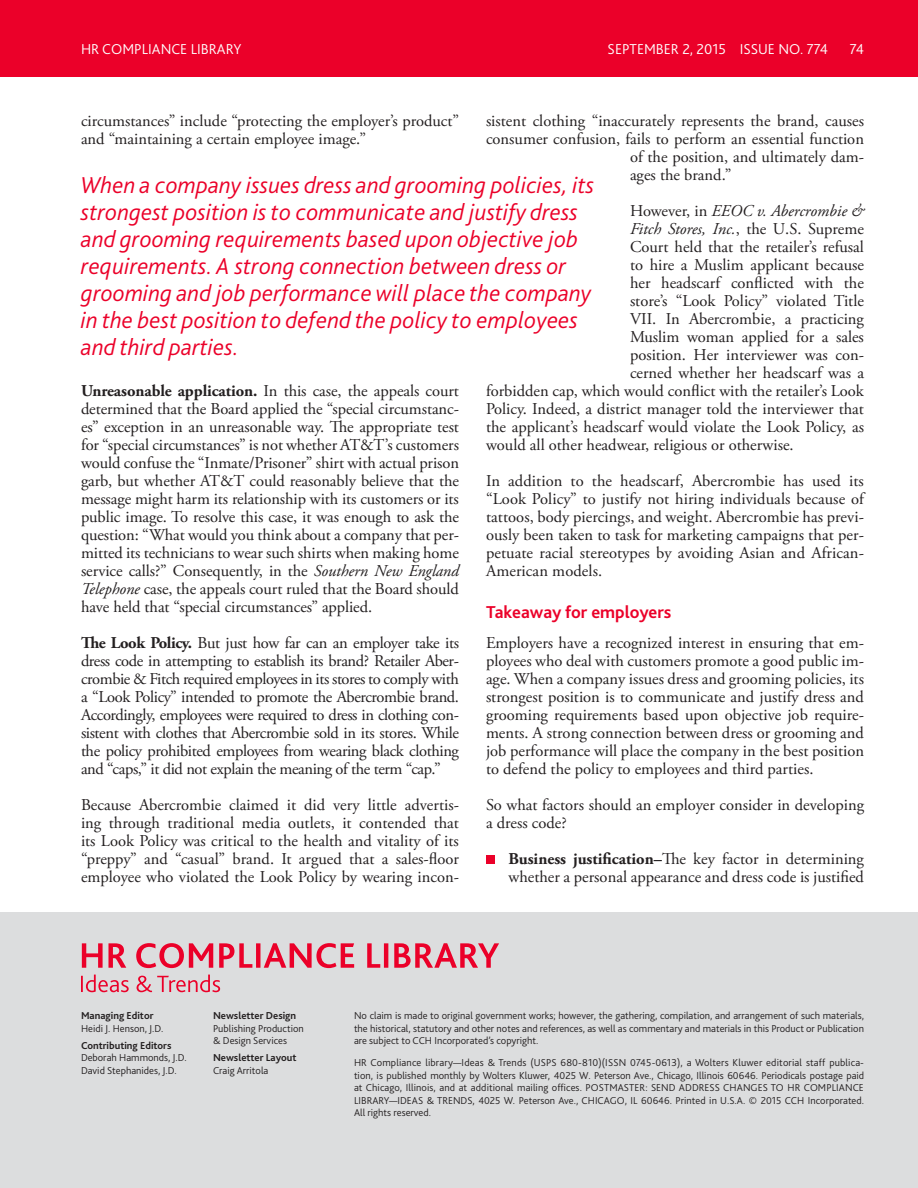
<style>
.page{position:relative;width:918px;height:1188px;background:#fff}
.page>*{position:absolute;margin:0;border:0;box-sizing:border-box;transform-origin:0 0}
.Pull_Quote_A{font:italic 300 24px/27px "Bliss 2";letter-spacing:.005em;color:#eb0029}
.H2_A{font:700 18px "Bliss 2";color:#eb0029}
.Body_A{font:16.5px/18px "Adobe Garamond Pro";color:#231f20;text-align:justify}
.Bullet_A_i{font:16.5px/18px "Adobe Garamond Pro";color:#231f20}
.Body_A-2{font:italic 16.5px "Adobe Garamond Pro";color:#231f20}
.t1{font:300 15px "Bliss 2";color:#fff}
.t2{font:300 10.5px/12.6px "Bliss 2";color:#231f20}
.t3{font:700 10.5px/12.6px "Bliss 2";color:#231f20}
.s1{font-style:normal}
.s2{font-weight:700}
.s3{font-style:italic}
.s4{font-weight:300}
</style>
<div class="page">
<div style="left:0;top:0;width:918px;height:76px;background:#eb0029"></div>
<div style="left:0;top:912px;width:918px;height:276px;background:#dcddde"></div>
<svg style="left:82px;top:943px;width:417px;height:25px"></svg>
<svg style="left:81px;top:975px;width:139px;height:17px"></svg>
<div style="left:486px;top:855px;width:9px;height:9px;background:#eb0029"></div>
<p class="t1" style="left:81px;top:40px;width:162px">HR COMPLIANCE LIBRARY</p>
<p class="t1" style="left:608px;top:40px;width:222px">SEPTEMBER 2, 2015 ISSUE NO. 774</p>
<p class="t1" style="left:850px;top:40px;width:16px">74</p>
<p class="Body_A" style="left:81px;top:112px;width:380px">circumstances” include “protecting the employer’s product” and “maintaining a certain employee image.”</p>
<p class="Body_A" style="left:486px;top:112px;width:380px">sistent clothing “inaccurately represents the brand, causes</p>
<p class="Body_A" style="left:486px;top:130px;width:379px">consumer confusion, fails to perform an essential function</p>
<p class="Body_A" style="left:630px;top:148px;width:236px">of the position, and ultimately dam-</p>
<p class="Body_A" style="left:630px;top:166px;width:103px">ages the brand.”</p>
<p class="Body_A-2" style="left:630px;top:201px;width:235px"><span class="s1">However, in</span> EEOC v. Abercrombie &amp;</p>
<p class="Body_A-2" style="left:630px;top:219px;width:235px">Fitch Stores, Inc.<span class="s1">, the U.S. Supreme</span></p>
<p class="Body_A" style="left:630px;top:238px;width:236px">Court held that the retailer’s refusal</p>
<p class="Body_A" style="left:630px;top:256px;width:236px">to hire a Muslim applicant because</p>
<p class="Body_A" style="left:630px;top:274px;width:236px">her headscarf conflicted with the</p>
<p class="Body_A" style="left:630px;top:292px;width:236px">store’s “Look Policy” violated Title</p>
<p class="Body_A" style="left:630px;top:310px;width:236px">VII. In Abercrombie, a practicing</p>
<p class="Body_A" style="left:630px;top:328px;width:235px">Muslim woman applied for a sales</p>
<p class="Body_A" style="left:630px;top:346px;width:236px">position. Her interviewer was con-</p>
<p class="Body_A" style="left:630px;top:364px;width:236px">cerned whether her headscarf was a</p>
<p class="Body_A" style="left:486px;top:382px;width:379px">forbidden cap, which would conflict with the retailer’s Look</p>
<p class="Body_A" style="left:486px;top:400px;width:379px">Policy. Indeed, a district manager told the interviewer that</p>
<p class="Body_A" style="left:486px;top:418px;width:380px">the applicant’s headscarf would violate the Look Policy, as</p>
<p class="Body_A" style="left:486px;top:436px;width:309px">would all other headwear, religious or otherwise.</p>
<p class="Body_A" style="left:486px;top:472px;width:380px">In addition to the headscarf, Abercrombie has used its “Look Policy” to justify not hiring individuals because of tattoos, body piercings, and weight. Abercrombie has previ&shy;ously been taken to task for marketing campaigns that per&shy;petuate racial stereotypes by avoiding Asian and African-American models.</p>
<p class="H2_A" style="left:486px;top:601px;width:187px">Takeaway for employers</p>
<p class="Body_A" style="left:486px;top:634px;width:380px">Employers have a recognized interest in ensuring that em&shy;ployees who deal with customers promote a good public im&shy;age. When a company issues dress and grooming policies, its strongest position is to communicate and justify dress and grooming requirements based upon objective job require&shy;ments. A strong connection between dress or grooming and job performance will place the company in the best position to defend the policy to employees and third parties.</p>
<p class="Body_A" style="left:486px;top:796px;width:380px">So what factors should an employer consider in developing a dress code?</p>
<p class="Bullet_A_i" style="left:508px;top:850px;width:357px"><span class="s2">Business justification–</span>The key factor in determining whether a personal appearance and dress code is justified</p>
<p class="Pull_Quote_A" style="left:81px;top:171px;width:515px">When a company issues dress and grooming policies, its strongest position is to communicate and justify dress and grooming requirements based upon objective job requirements. A strong connection between dress or grooming and job performance will place the company in the best position to defend the policy to employees and third parties.</p>
<p class="Body_A" style="left:81px;top:382px;width:380px"><span class="s2">Unreasonable application.</span> In this case, the appeals court determined that the Board applied the “special circumstanc&shy;es” exception in an unreasonable way. The appropriate test for “special circumstances” is not whether AT&amp;T’s customers would confuse the “Inmate/Prisoner” shirt with actual prison garb, but whether AT&amp;T could reasonably believe that the message might harm its relationship with its customers or its public image. To resolve this case, it was enough to ask the question: “What would you think about a company that per&shy;mitted its technicians to wear such shirts when making home service calls?” Consequently, in the <span class="s3">Southern New England Telephone</span> case, the appeals court ruled that the Board should have held that “special circumstances” applied.</p>
<p class="Body_A" style="left:81px;top:634px;width:380px"><span class="s2">The Look Policy.</span> But just how far can an employer take its dress code in attempting to establish its brand? Retailer Aber&shy;crombie &amp; Fitch required employees in its stores to comply with a “Look Policy” intended to promote the Abercrombie brand.<br>Accordingly, employees were required to dress in clothing con&shy;sistent with clothes that Abercrombie sold in its stores. While the policy prohibited employees from wearing black clothing and “caps,” it did not explain the meaning of the term “cap.”</p>
<p class="Body_A" style="left:81px;top:796px;width:380px">Because Abercrombie claimed it did very little advertis&shy;ing through traditional media outlets, it contended that its Look Policy was critical to the health and vitality of its “preppy” and “casual” brand. It argued that a sales-floor employee who violated the Look Policy by wearing incon-</p>
<p class="t2" style="left:81px;top:1009px;width:84px"><span class="s2">Managing Editor<br></span>Heidi J. Henson, J.D.</p>
<p class="t2" style="left:81px;top:1039px;width:107px"><span class="s2">Contributing Editors<br></span>Deborah Hammonds, J.D.<br>David Stephanides, J.D.</p>
<p class="t2" style="left:213px;top:1009px;width:92px"><span class="s2">Newsletter Design<br></span>Publishing Production &amp; Design Services</p>
<p class="t3" style="left:213px;top:1051px;width:85px">Newsletter Layout<br><span class="s4">Craig Arritola</span></p>
<p class="t2" style="left:354px;top:1009px;width:512px;text-align:justify">No claim is made to original government works; however, the gathering, compilation, and arrangement of such materials, the historical, statutory and other notes and references, as well as commentary and materials in this Product or Publication are subject to CCH Incorporated’s copyright.</p>
<p class="t2" style="left:354px;top:1056px;width:512px;text-align:justify">HR Compliance library—Ideas &amp; Trends (USPS 680-810)(ISSN 0745-0613), a Wolters Kluwer editorial staff publica&shy;tion, is published monthly by Wolters Kluwer, 4025 W. Peterson Ave., Chicago, Illinois 60646. Periodicals postage paid at Chicago, Illinois, and at additional mailing offices. POSTMASTER: SEND ADDRESS CHANGES TO HR COMPLIANCE LIBRARY—IDEAS &amp; TRENDS, 4025 W. Peterson Ave., CHICAGO, IL 60646. Printed in U.S.A. © 2015 CCH Incorporated.<br>All rights reserved.</p>
</div>
